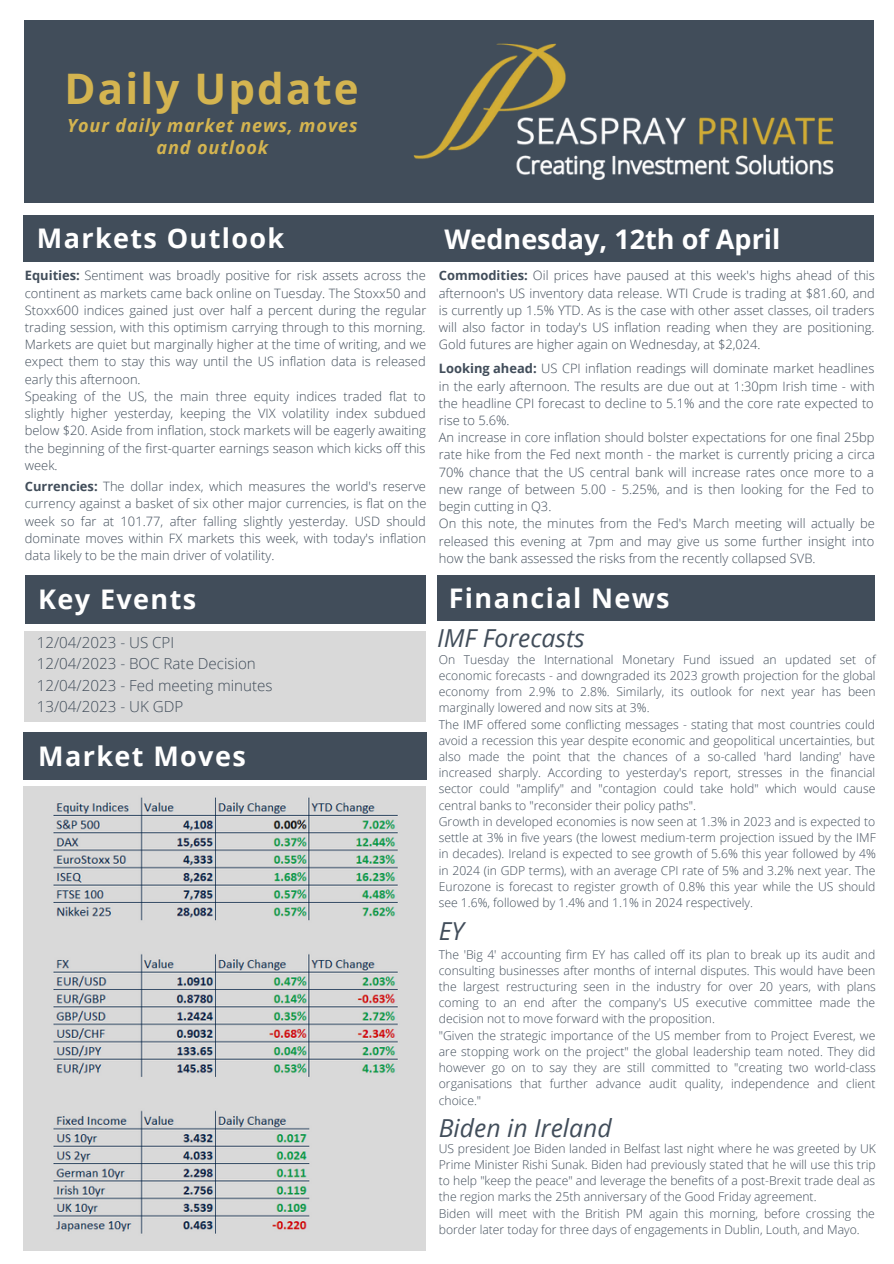
<style>
.page{position:relative;width:894px;height:1264px;background:#fff}
.page>*{position:absolute;margin:0;border:0;box-sizing:border-box;transform-origin:0 0}
.t1{font:700 42.15px "Open Sans";letter-spacing:.05em;color:#d4b450}
.t2{font:700 27px "Open Sans";letter-spacing:.05em;color:#fff}
.t3{font:700 27px "Open Sans";color:#fff}
.t4{font:italic 24.75px "Open Sans";color:#414d5a}
.t5{font:italic 700 18px/22px "Open Sans";letter-spacing:.05em;color:#d4b450;text-align:center}
.t6{font:300 15.15px/21.1px "Open Sans";color:#414d5a}
.t7{font:300 12.9px/17.2px "Open Sans";color:#414d5a}
.t8{font:300 12.15px/16.2px "Open Sans";color:#414d5a}
.s1{font-weight:700}
</style>
<div class="page">
<div style="left:24px;top:215px;width:849px;height:47px;background:#414d5a"></div>
<div style="left:24px;top:732px;width:402px;height:47px;background:#414d5a"></div>
<div style="left:437px;top:575px;width:437px;height:45px;background:#414d5a"></div>
<div style="left:25px;top:632px;width:401px;height:90px;background:#d9d9d9"></div>
<div style="left:25px;top:575px;width:400px;height:49px;background:#414d5a"></div>
<div style="left:24px;top:21px;width:849px;height:182px;background:#414d5a"></div>
<img style="left:413px;top:43px;width:421px;height:137px">
<img style="left:24px;top:786px;width:402px;height:464px">
<h1 class="t1" style="left:65px;top:59px;width:295px">Daily Update</h1>
<h3 class="t5" style="left:67px;top:114px;width:292px">Your daily market news, moves and outlook</h3>
<h2 class="t2" style="left:37px;top:219px;width:249px">Markets Outlook</h2>
<h2 class="t3" style="left:444px;top:220px;width:337px">Wednesday, 12th of April</h2>
<p class="t7" style="left:25px;top:267px;width:403px"><span class="s1">Equities:</span> Sentiment was broadly positive for risk assets across the continent as markets came back online on Tuesday. The Stoxx50 and Stoxx600 indices gained just over half a percent during the regular trading session, with this optimism carrying through to this morning.<br>Markets are quiet but marginally higher at the time of writing, and we expect them to stay this way until the US inflation data is released early this afternoon.<br>Speaking of the US, the main three equity indices traded flat to slightly higher yesterday, keeping the VIX volatility index subdued below $20. Aside from inflation, stock markets will be eagerly awaiting the beginning of the first-quarter earnings season which kicks off this week.</p>
<p class="t7" style="left:438px;top:267px;width:437px;text-align:justify"><span class="s1">Commodities:</span> Oil prices have paused at this week's highs ahead of this afternoon's US inventory data release. WTI Crude is trading at $81.60, and is currently up 1.5% YTD. As is the case with other asset classes, oil traders will also factor in today's US inflation reading when they are positioning.<br>Gold futures are higher again on Wednesday, at $2,024.</p>
<p class="t7" style="left:438px;top:359px;width:437px"><span class="s1">Looking ahead:</span> US CPI inflation readings will dominate market headlines in the early afternoon. The results are due out at 1:30pm Irish time - with the headline CPI forecast to decline to 5.1% and the core rate expected to rise to 5.6%.<br>An increase in core inflation should bolster expectations for one final 25bp rate hike from the Fed next month - the market is currently pricing a circa 70% chance that the US central bank will increase rates once more to a new range of between 5.00 - 5.25%, and is then looking for the Fed to begin cutting in Q3.<br>On this note, the minutes from the Fed's March meeting will actually be released this evening at 7pm and may give us some further insight into how the bank assessed the risks from the recently collapsed SVB.</p>
<p class="t7" style="left:25px;top:477px;width:403px;text-align:justify"><span class="s1">Currencies:</span> The dollar index, which measures the world's reserve currency against a basket of six other major currencies, is flat on the week so far at 101.77, after falling slightly yesterday. USD should dominate moves within FX markets this week, with today's inflation data likely to be the main driver of volatility.</p>
<h2 class="t2" style="left:38px;top:580px;width:159px">Key Events</h2>
<h2 class="t2" style="left:448px;top:579px;width:222px">Financial News</h2>
<p class="t6" style="left:37px;top:632px;width:237px">12/04/2023 - US CPI<br>12/04/2023 - BOC Rate Decision<br>12/04/2023 - Fed meeting minutes<br>13/04/2023 - UK GDP</p>
<h3 class="t4" style="left:437px;top:621px;width:149px">IMF Forecasts</h3>
<p class="t8" style="left:438px;top:650px;width:438px">On Tuesday the International Monetary Fund issued an updated set of economic forecasts - and downgraded its 2023 growth projection for the global economy from 2.9% to 2.8%. Similarly, its outlook for next year has been marginally lowered and now sits at 3%.<br>The IMF offered some conflicting messages - stating that most countries could avoid a recession this year despite economic and geopolitical uncertainties, but also made the point that the chances of a so-called 'hard landing' have increased sharply. According to yesterday's report, stresses in the financial sector could "amplify" and "contagion could take hold" which would cause central banks to "reconsider their policy paths".<br>Growth in developed economies is now seen at 1.3% in 2023 and is expected to settle at 3% in five years (the lowest medium-term projection issued by the IMF in decades). Ireland is expected to see growth of 5.6% this year followed by 4% in 2024 (in GDP terms), with an average CPI rate of 5% and 3.2% next year. The Eurozone is forecast to register growth of 0.8% this year while the US should see 1.6%, followed by 1.4% and 1.1% in 2024 respectively.</p>
<h3 class="t4" style="left:438px;top:913px;width:27px">EY</h3>
<p class="t8" style="left:438px;top:945px;width:438px">The 'Big 4' accounting firm EY has called off its plan to break up its audit and consulting businesses after months of internal disputes. This would have been the largest restructuring seen in the industry for over 20 years, with plans coming to an end after the company's US executive committee made the decision not to move forward with the proposition.<br>"Given the strategic importance of the US member from to Project Everest, we are stopping work on the project" the global leadership team noted. They did however go on to say they are still committed to "creating two world-class organisations that further advance audit quality, independence and client choice."</p>
<h3 class="t4" style="left:438px;top:1110px;width:174px">Biden in Ireland</h3>
<p class="t8" style="left:438px;top:1139px;width:438px">US president Joe Biden landed in Belfast last night where he was greeted by UK Prime Minister Rishi Sunak. Biden had previously stated that he will use this trip to help "keep the peace" and leverage the benefits of a post-Brexit trade deal as the region marks the 25th anniversary of the Good Friday agreement.<br>Biden will meet with the British PM again this morning, before crossing the border later today for three days of engagements in Dublin, Louth, and Mayo.</p>
<h2 class="t2" style="left:38px;top:737px;width:209px">Market Moves</h2>
</div>
